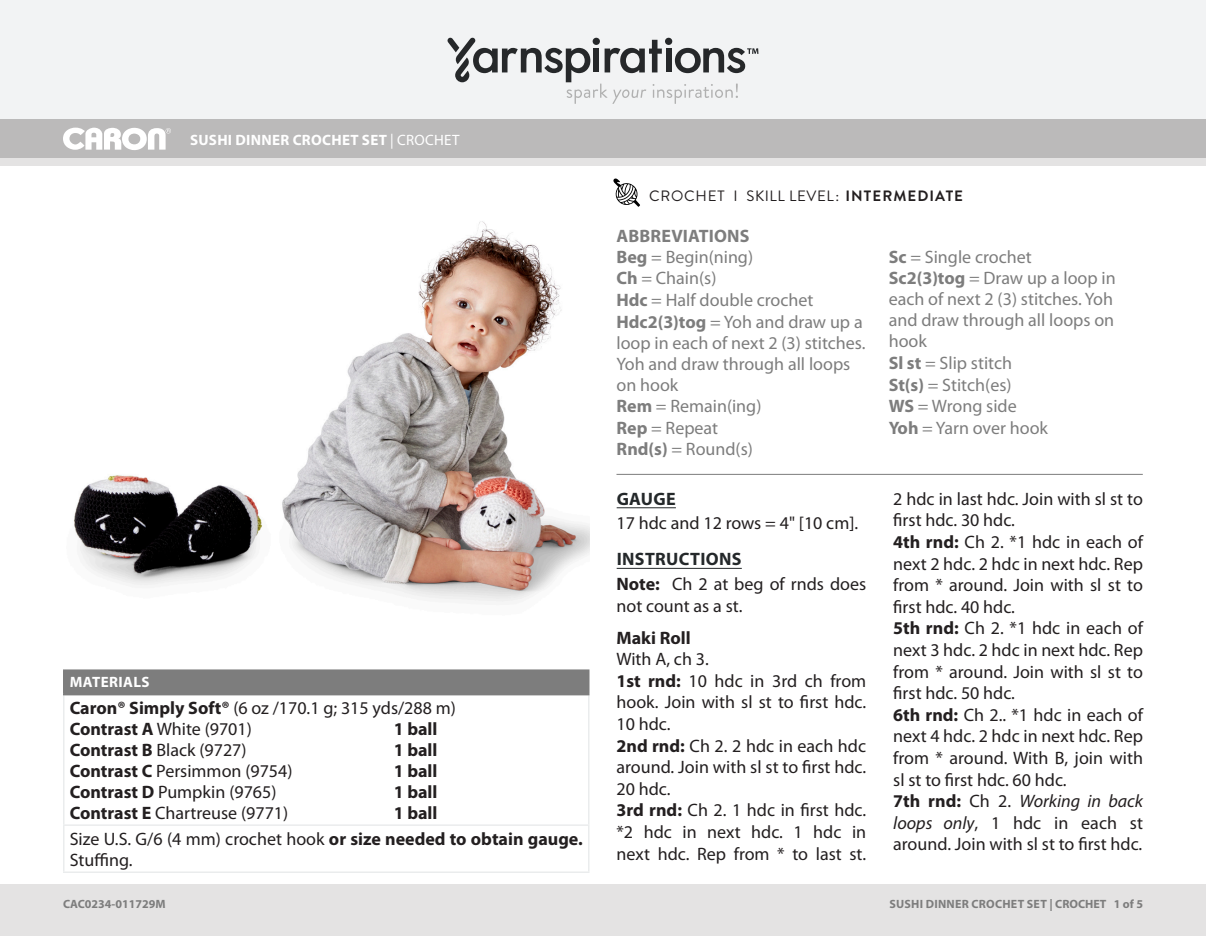
<style>
.page{position:relative;width:1206px;height:936px;background:#fff}
.page>*{position:absolute;margin:0;border:0;box-sizing:border-box;transform-origin:0 0}
.Instructions{font:18px/21.6px "Myriad Pro";color:#231f20;text-align:justify}
.Abbreviations{font:18px/21px "Myriad Pro";color:#7d7d7d}
.Body{font:18px "Myriad Pro";color:#231f20}
.Materials{font:18px/21.6px "Myriad Pro";color:#231f20}
.Instructions-2{font:700 18px "Myriad Pro";color:#231f20}
.Head{font:700 18px "Myriad Pro";letter-spacing:.02em;color:#24282a}
.Abbreviations_Head{font:700 18px "Myriad Pro";letter-spacing:.01em;color:#7d7d7d}
.Skill_Level{font:15px "Brandon Grotesque";letter-spacing:.035em;color:#231f20}
.Pattern_Title{font:700 15px "Myriad Pro";letter-spacing:.02em;color:#fff}
.Materials_Head{font:700 15px "Myriad Pro";letter-spacing:.03em;color:#fff}
.t1{font:700 12px "Myriad Pro";letter-spacing:.005em;color:#7d7d7d}
.s1{font-weight:400}
.s2{font-weight:700}
.s3{font-style:italic}
</style>
<div class="page">
<div style="left:0;top:884px;width:1206px;height:52px;background:#e4e3e3"></div>
<div style="left:0;top:158px;width:1206px;height:8px;background:#e4e3e3"></div>
<div style="left:0;top:0;width:1206px;height:120px;background:#f2f3f4"></div>
<div style="left:0;top:120px;width:1206px;height:38px;background:#bbbaba"></div>
<hr style="left:617px;top:507px;width:59px;height:1px;background:#24282a">
<hr style="left:617px;top:568px;width:125px;height:1px;background:#24282a">
<div style="left:64px;top:670px;width:525px;height:25px;background:#7d7d7d"></div>
<hr style="left:63px;top:695px;width:1px;height:129px;background:#eaeced">
<hr style="left:588px;top:695px;width:2px;height:129px;background:#eaeced">
<hr style="left:63px;top:826px;width:1px;height:46px;background:#eaeced">
<hr style="left:63px;top:824px;width:527px;height:2px;background:#eaeced">
<hr style="left:588px;top:826px;width:2px;height:46px;background:#eaeced">
<hr style="left:63px;top:872px;width:527px;height:1px;background:#eaeced">
<hr style="left:63px;top:669px;width:527px;height:2px;background:#7d7d7d">
<svg style="left:63px;top:671px;width:1px;height:23px"></svg>
<hr style="left:588px;top:671px;width:2px;height:23px;background:#7d7d7d">
<hr style="left:63px;top:694px;width:527px;height:1px;background:#7d7d7d">
<img style="left:74px;top:221px;width:515px;height:381px">
<svg style="left:613px;top:178px;width:27px;height:29px"></svg>
<svg style="left:63px;top:128px;width:108px;height:22px"></svg>
<svg style="left:447px;top:38px;width:311px;height:66px"></svg>
<hr style="left:616px;top:474px;width:527px;height:1px;background:#7d7d7d">
<p class="Pattern_Title" style="left:190px;top:130px;width:271px">SUSHI DINNER CROCHET SET <span class="s1">| CROCHET</span></p>
<p class="Materials_Head" style="left:70px;top:673px;width:81px">MATERIALS</p>
<p class="Body" style="left:70px;top:698px;width:388px"><span class="s2">Caron® Simply Soft®</span> (6 oz /170.1 g; 315 yds/288 m)</p>
<p class="Instructions" style="left:70px;top:719px;width:184px"><span class="s2">Contrast A</span> White (9701)</p>
<p class="Instructions-2" style="left:394px;top:717px;width:45px">1 ball</p>
<p class="Instructions" style="left:70px;top:740px;width:178px"><span class="s2">Contrast B</span> Black (9727)</p>
<p class="Instructions-2" style="left:394px;top:738px;width:45px">1 ball</p>
<p class="Instructions" style="left:70px;top:761px;width:224px"><span class="s2">Contrast C</span> Persimmon (9754)</p>
<p class="Instructions-2" style="left:394px;top:759px;width:45px">1 ball</p>
<p class="Instructions" style="left:70px;top:782px;width:208px"><span class="s2">Contrast D</span> Pumpkin (9765)</p>
<p class="Instructions-2" style="left:394px;top:780px;width:45px">1 ball</p>
<p class="Instructions" style="left:70px;top:803px;width:220px"><span class="s2">Contrast E</span> Chartreuse (9771)</p>
<p class="Instructions-2" style="left:394px;top:801px;width:45px">1 ball</p>
<p class="Materials" style="left:70px;top:828px;width:515px">Size U.S. G/6 (4 mm) crochet hook <span class="s2">or size needed to obtain gauge.<br></span>Stuffing.</p>
<p class="Skill_Level" style="left:649px;top:186px;width:316px">CROCHET I SKILL LEVEL: <span class="s2">INTERMEDIATE</span></p>
<p class="Abbreviations_Head" style="left:616px;top:224px;width:135px">ABBREVIATIONS</p>
<p class="Abbreviations" style="left:616px;top:247px;width:138px"><span class="s2">Beg</span> = Begin(ning)</p>
<p class="Abbreviations" style="left:616px;top:268px;width:102px"><span class="s2">Ch</span> = Chain(s)</p>
<p class="Abbreviations" style="left:616px;top:290px;width:199px"><span class="s2">Hdc</span> = Half double crochet</p>
<p class="Abbreviations" style="left:616px;top:311px;width:251px"><span class="s2">Hdc2(3)tog</span> = Yoh and draw up a loop in each of next 2 (3) stitches.<br>Yoh and draw through all loops on hook</p>
<p class="Abbreviations" style="left:616px;top:396px;width:146px"><span class="s2">Rem</span> = Remain(ing)</p>
<p class="Abbreviations" style="left:616px;top:418px;width:103px"><span class="s2">Rep</span> = Repeat</p>
<p class="Abbreviations" style="left:616px;top:439px;width:138px"><span class="s2">Rnd(s)</span> = Round(s)</p>
<p class="Head" style="left:617px;top:487px;width:61px">GAUGE</p>
<p class="Body" style="left:616px;top:514px;width:243px">17 hdc and 12 rows = 4" [10 cm].</p>
<p class="Head" style="left:617px;top:548px;width:126px">INSTRUCTIONS</p>
<p class="Instructions" style="left:616px;top:573px;width:251px"><span class="s2">Note:</span> Ch 2 at beg of rnds does not count as a st.</p>
<p class="Instructions-2" style="left:616px;top:626px;width:76px">Maki Roll</p>
<p class="Body" style="left:616px;top:649px;width:94px">With A, ch 3.</p>
<p class="Instructions" style="left:616px;top:670px;width:251px"><span class="s2">1st rnd:</span> 10 hdc in 3rd ch from hook. Join with sl st to first hdc.<br>10 hdc.</p>
<p class="Instructions" style="left:616px;top:735px;width:251px"><span class="s2">2nd rnd:</span> Ch 2. 2 hdc in each hdc around. Join with sl st to first hdc.<br>20 hdc.</p>
<p class="Instructions" style="left:616px;top:800px;width:251px"><span class="s2">3rd rnd:</span> Ch 2. 1 hdc in first hdc. *2 hdc in next hdc. 1 hdc in next hdc. Rep from * to last st.</p>
<p class="Abbreviations" style="left:889px;top:247px;width:145px"><span class="s2">Sc</span> = Single crochet</p>
<p class="Abbreviations" style="left:889px;top:268px;width:229px"><span class="s2">Sc2(3)tog</span> = Draw up a loop in each of next 2 (3) stitches. Yoh and draw through all loops on hook</p>
<p class="Abbreviations" style="left:889px;top:353px;width:125px"><span class="s2">Sl st</span> = Slip stitch</p>
<p class="Abbreviations" style="left:889px;top:374px;width:124px"><span class="s2">St(s)</span> = Stitch(es)</p>
<p class="Abbreviations" style="left:889px;top:396px;width:129px"><span class="s2">WS</span> = Wrong side</p>
<p class="Abbreviations" style="left:889px;top:418px;width:161px"><span class="s2">Yoh</span> = Yarn over hook</p>
<p class="Instructions" style="left:893px;top:488px;width:251px">2 hdc in last hdc. Join with sl st to first hdc. 30 hdc.</p>
<p class="Instructions" style="left:893px;top:531px;width:251px"><span class="s2">4th rnd:</span> Ch 2. *1 hdc in each of next 2 hdc. 2 hdc in next hdc. Rep from * around. Join with sl st to first hdc. 40 hdc.</p>
<p class="Instructions" style="left:893px;top:618px;width:251px"><span class="s2">5th rnd:</span> Ch 2. *1 hdc in each of next 3 hdc. 2 hdc in next hdc. Rep from * around. Join with sl st to first hdc. 50 hdc.</p>
<p class="Instructions" style="left:893px;top:704px;width:251px"><span class="s2">6th rnd:</span> Ch 2.. *1 hdc in each of next 4 hdc. 2 hdc in next hdc. Rep from * around. With B, join with sl st to first hdc. 60 hdc.</p>
<p class="Instructions" style="left:893px;top:791px;width:251px"><span class="s2">7th rnd:</span> Ch 2. <span class="s3">Working in back loops only</span>, 1 hdc in each st around. Join with sl st to first hdc.</p>
<p class="t1" style="left:63px;top:896px;width:104px">CAC0234-011729M</p>
<p class="t1" style="left:889px;top:896px;width:255px">SUSHI DINNER CROCHET SET | CROCHET 1 of 5</p>
</div>
